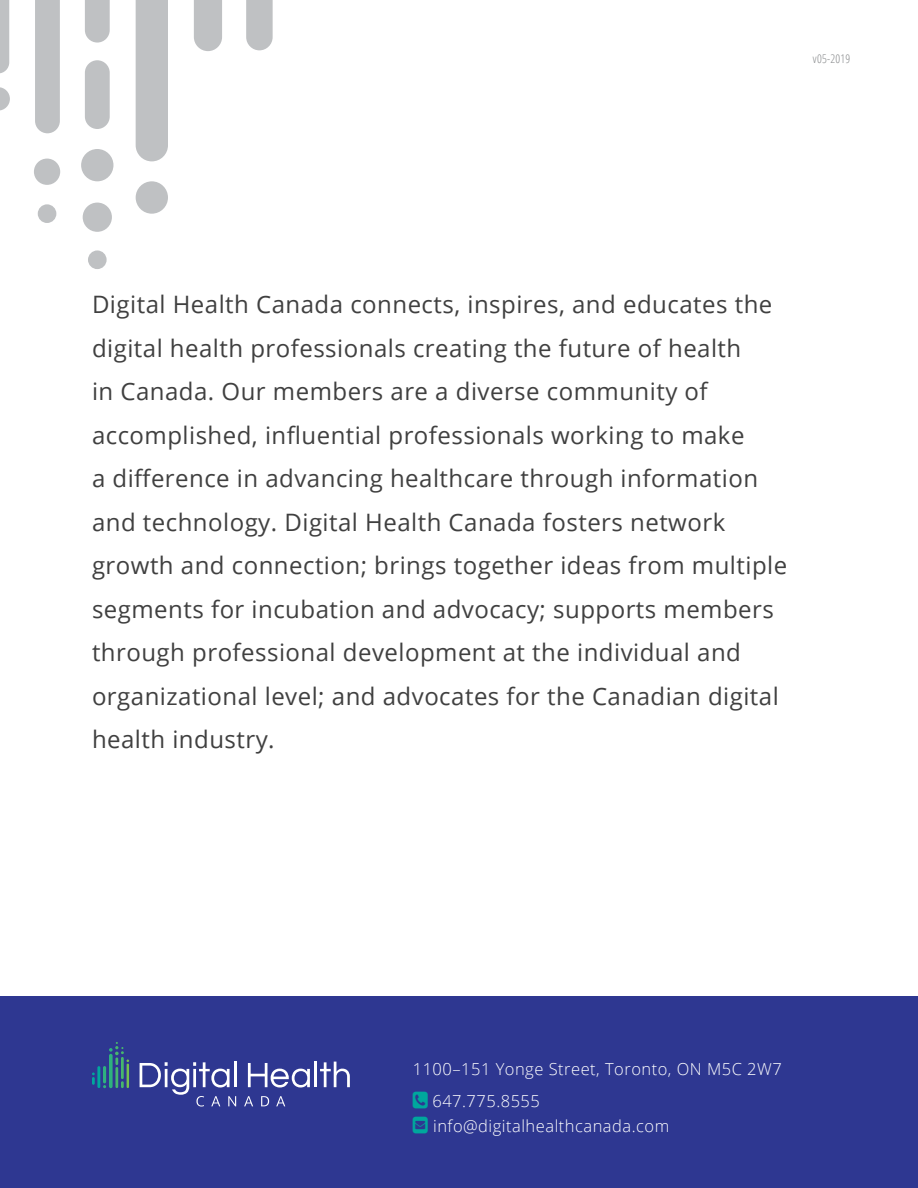
<style>
.page{position:relative;width:918px;height:1188px;background:#fff}
.page>*{position:absolute;margin:0;border:0;box-sizing:border-box;transform-origin:0 0}
.t1{font:24px/43.5px "Open Sans";letter-spacing:.02em;color:#404040}
.t2{font:300 16.5px/31.3px "Open Sans";letter-spacing:.03em;color:#fff}
.t3{font:300 condensed 12px "Open Sans";letter-spacing:.02em;color:#86888a}
</style>
<div class="page">
<div style="left:35px;top:0;width:25px;height:133px;background:#bfc1c3"></div>
<svg style="left:85px;top:0;width:25px;height:43px"></svg>
<div style="left:85px;top:60px;width:25px;height:69px;background:#bfc1c3;border-radius:12px"></div>
<svg style="left:0;top:0;width:9px;height:73px"></svg>
<svg style="left:246px;top:0;width:27px;height:50px"></svg>
<div style="left:136px;top:0;width:32px;height:161px;background:#bfc1c3"></div>
<svg style="left:194px;top:0;width:28px;height:51px"></svg>
<div style="left:34px;top:159px;width:26px;height:26px;background:#bfc1c3;border-radius:50%"></div>
<svg style="left:0;top:87px;width:10px;height:24px"></svg>
<div style="left:83px;top:203px;width:29px;height:29px;background:#bfc1c3;border-radius:50%"></div>
<div style="left:38px;top:204px;width:18px;height:19px;background:#bfc1c3;border-radius:50%"></div>
<div style="left:88px;top:250px;width:19px;height:19px;background:#bfc1c3;border-radius:50%"></div>
<div style="left:136px;top:181px;width:32px;height:33px;background:#bfc1c3;border-radius:50%"></div>
<div style="left:81px;top:149px;width:32px;height:32px;background:#bfc1c3;border-radius:50%"></div>
<div style="left:0;top:996px;width:918px;height:192px;background:#2e3791"></div>
<hr style="left:121px;top:1057px;width:3px;height:22px;background:#46b66d">
<hr style="left:115px;top:1067px;width:3px;height:21px;background:#46b66d">
<svg style="left:121px;top:1081px;width:3px;height:7px"></svg>
<hr style="left:127px;top:1064px;width:2px;height:24px;background:#75c14f">
<hr style="left:97px;top:1066px;width:3px;height:22px;background:#00a79d">
<svg style="left:92px;top:1073px;width:3px;height:12px"></svg>
<svg style="left:109px;top:1054px;width:4px;height:34px"></svg>
<hr style="left:103px;top:1066px;width:3px;height:17px;background:#2eb17e;border-radius:2px">
<svg style="left:109px;top:1042px;width:20px;height:23px"></svg>
<svg style="left:244px;top:1096px;width:9px;height:10px"></svg>
<svg style="left:261px;top:1096px;width:8px;height:10px"></svg>
<svg style="left:276px;top:1096px;width:9px;height:10px"></svg>
<svg style="left:140px;top:1062px;width:96px;height:45px"></svg>
<hr style="left:234px;top:1062px;width:3px;height:25px;background:#fff">
<svg style="left:248px;top:1063px;width:62px;height:24px"></svg>
<hr style="left:314px;top:1062px;width:3px;height:25px;background:#fff">
<svg style="left:320px;top:1062px;width:30px;height:25px"></svg>
<p class="t3" style="left:813px;top:51px;width:39px">v05-2019</p>
<p class="t1" style="left:92px;top:282px;width:697px">Digital Health Canada connects, inspires, and educates the digital health professionals creating the future of health<br>in Canada. Our members are a diverse community of accomplished, influential professionals working to make<br>a difference in advancing healthcare through information and technology. Digital Health Canada fosters network growth and connection; brings together ideas from multiple segments for incubation and advocacy; supports members through professional development at the individual and organizational level; and advocates for the Canadian digital health industry.</p>
<p class="t2" style="left:432px;top:1053px;width:351px;text-indent:-20px">1100–151 Yonge Street, Toronto, ON M5C 2W7<br>647.775.8555</p>
<p class="t2" style="left:433px;top:1110px;width:238px">info@digitalhealthcanada.com</p>
</div>
